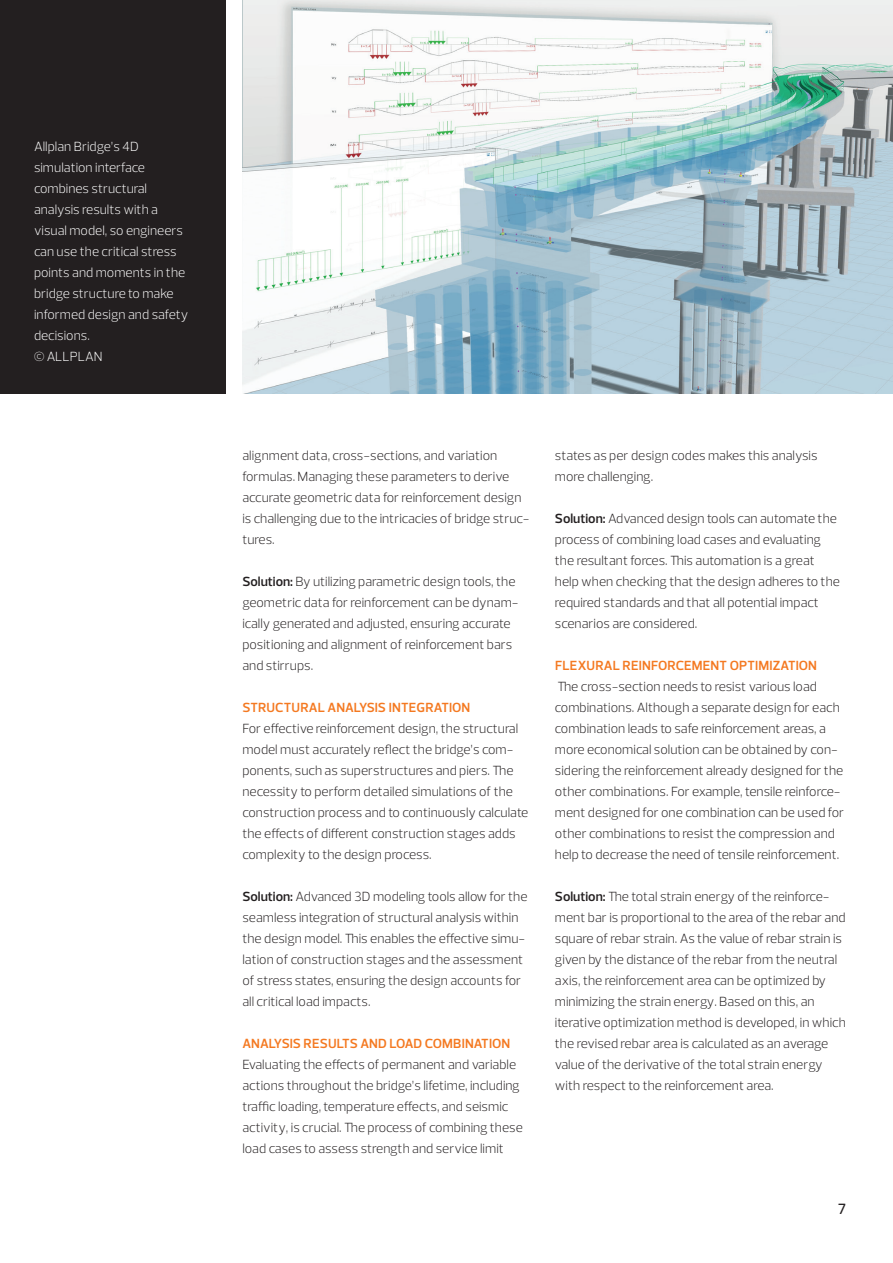
<style>
.page{position:relative;width:893px;height:1263px;background:#fff}
.page>*{position:absolute;margin:0;border:0;box-sizing:border-box;transform-origin:0 0}
.t1{font:16.5px "Calibri";color:#231f20}
.subhead_2_Ebene{font:300 13.5px/21px "Prelo";color:#231f20}
.fließtext{font:300 13.5px/21px "Prelo";color:#fff}
.s1{font-weight:600}
.s2{font-weight:600;color:#f47921}
</style>
<div class="page">
<img style="left:242px;top:0;width:651px;height:393px">
<div style="left:0;top:0;width:225px;height:394px;background:#231f20"></div>
<p class="fließtext" style="left:34px;top:136px;width:156px">Allplan Bridge’s 4D simulation interface combines structural analysis results with a visual model, so engineers can use the critical stress points and moments in the bridge structure to make informed design and safety decisions.</p>
<p class="fließtext" style="left:34px;top:346px;width:70px">© ALLPLAN</p>
<p class="subhead_2_Ebene" style="left:242px;top:445px;width:289px">alignment data, cross-sections, and variation formulas. Managing these parameters to derive accurate geometric data for reinforcement design is challenging due to the intricacies of bridge struc&shy;tures.</p>
<p class="subhead_2_Ebene" style="left:242px;top:571px;width:278px"><span class="s1">Solution:</span> By utilizing parametric design tools, the geometric data for reinforcement can be dynam&shy;ically generated and adjusted, ensuring accurate positioning and alignment of reinforcement bars and stirrups.</p>
<p class="subhead_2_Ebene" style="left:242px;top:697px;width:287px"><span class="s2">STRUCTURAL ANALYSIS INTEGRATION<br></span>For effective reinforcement design, the structural model must accurately reflect the bridge’s com&shy;ponents, such as superstructures and piers. The necessity to perform detailed simulations of the construction process and to continuously calculate the effects of different construction stages adds complexity to the design process.</p>
<p class="subhead_2_Ebene" style="left:242px;top:886px;width:287px"><span class="s1">Solution:</span> Advanced 3D modeling tools allow for the seamless integration of structural analysis within the design model. This enables the effective simu&shy;lation of construction stages and the assessment of stress states, ensuring the design accounts for all critical load impacts.</p>
<p class="subhead_2_Ebene" style="left:242px;top:1033px;width:282px"><span class="s2">ANALYSIS RESULTS AND LOAD COMBINATION </span>Evaluating the effects of permanent and variable actions throughout the bridge’s lifetime, including traffic loading, temperature effects, and seismic activity, is crucial. The process of combining these load cases to assess strength and service limit</p>
<p class="subhead_2_Ebene" style="left:555px;top:445px;width:264px">states as per design codes makes this analysis more challenging.</p>
<p class="subhead_2_Ebene" style="left:555px;top:508px;width:287px"><span class="s1">Solution:</span> Advanced design tools can automate the process of combining load cases and evaluating the resultant forces. This automation is a great help when checking that the design adheres to the required standards and that all potential impact scenarios are considered.</p>
<p class="subhead_2_Ebene" style="left:555px;top:655px;width:291px"><span class="s2">FLEXURAL REINFORCEMENT OPTIMIZATION<br></span>The cross-section needs to resist various load combinations. Although a separate design for each combination leads to safe reinforcement areas, a more economical solution can be obtained by con&shy;sidering the reinforcement already designed for the other combinations. For example, tensile reinforce&shy;ment designed for one combination can be used for other combinations to resist the compression and help to decrease the need of tensile reinforcement.</p>
<p class="subhead_2_Ebene" style="left:555px;top:886px;width:292px"><span class="s1">Solution:</span> The total strain energy of the reinforce&shy;ment bar is proportional to the area of the rebar and square of rebar strain. As the value of rebar strain is given by the distance of the rebar from the neutral axis, the reinforcement area can be optimized by minimizing the strain energy. Based on this, an iterative optimization method is developed, in which the revised rebar area is calculated as an average value of the derivative of the total strain energy with respect to the reinforcement area.</p>
<p class="t1" style="left:838px;top:1198px;width:10px">7</p>
</div>
